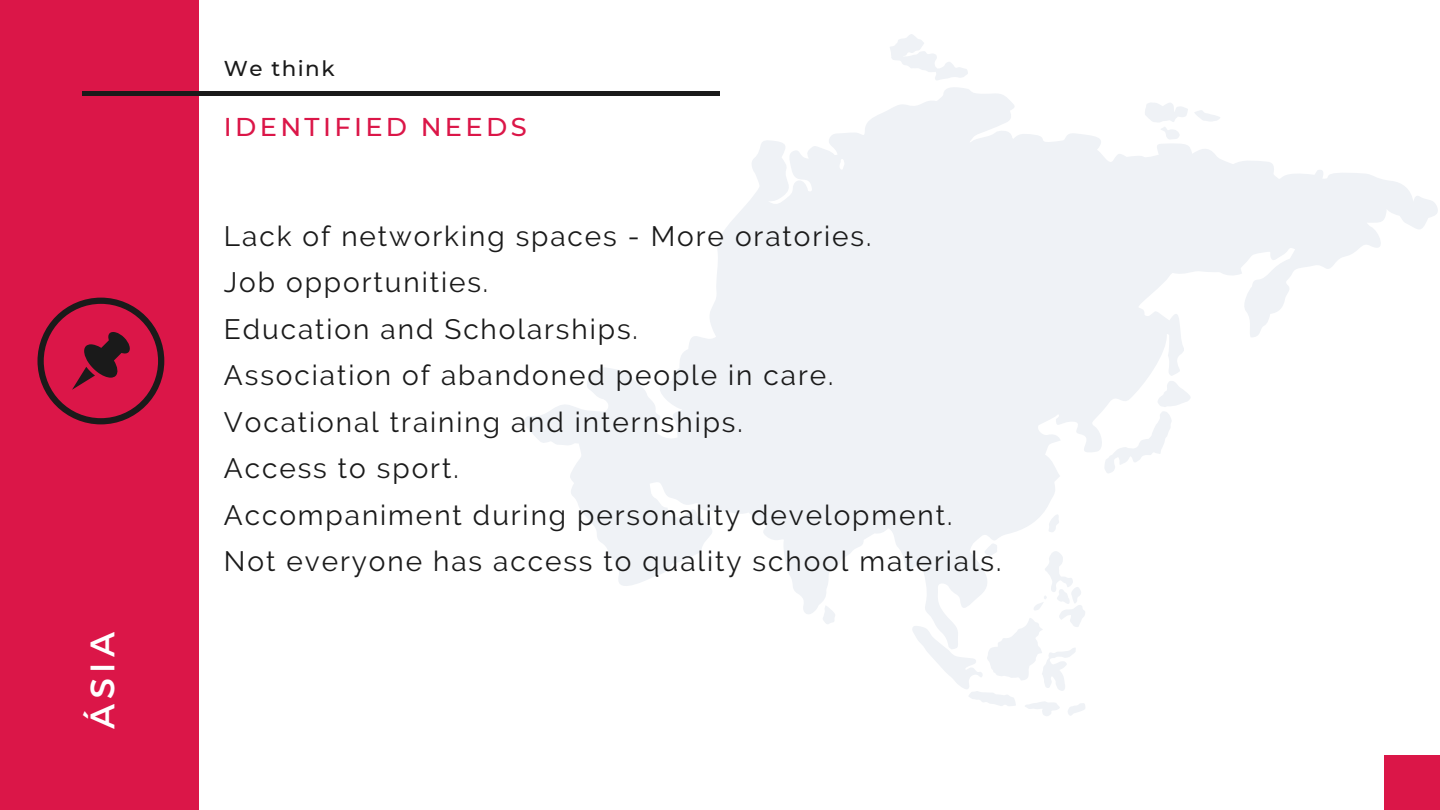
<style>
.page{position:relative;width:1440px;height:810px;background:#fff}
.page>*{position:absolute;margin:0;border:0;box-sizing:border-box;transform-origin:0 0}
.t1{font:34px "Montserrat";color:#fff}
.t2{font:28px/46.5px "Raleway";letter-spacing:.07em;color:#1a1a1a}
.t3{font:500 25.7px "Montserrat";letter-spacing:.13em;color:#db1648}
.t4{font:500 21.4px "Montserrat";letter-spacing:.07em;color:#1a1a1a}
</style>
<div class="page">
<div style="left:0;top:0;width:200px;height:810px;background:#db1648"></div>
<hr style="left:82px;top:91px;width:638px;height:4px;background:#1a1a1a">
<div style="left:1385px;top:755px;width:55px;height:55px;background:#db1648"></div>
<svg style="left:38px;top:298px;width:126px;height:126px"></svg>
<svg style="left:890px;top:34px;width:78px;height:46px"></svg>
<svg style="left:926px;top:649px;width:159px;height:67px"></svg>
<svg style="left:1415px;top:203px;width:17px;height:20px"></svg>
<svg style="left:530px;top:92px;width:882px;height:554px"></svg>
<svg style="left:538px;top:95px;width:869px;height:502px;fill:#f5f7f9"></svg>
<p class="t1" style="left:80px;top:729px;width:98px;rotate:-90deg">ÁSIA</p>
<p class="t4" style="left:224px;top:56px;width:112px">We think</p>
<p class="t3" style="left:224px;top:111px;width:304px">IDENTIFIED NEEDS</p>
<p class="t2" style="left:224px;top:212px;width:779px">Lack of networking spaces - More oratories.<br>Job opportunities.<br>Education and Scholarships.<br>Association of abandoned people in care.<br>Vocational training and internships.<br>Access to sport.<br>Accompaniment during personality development.<br>Not everyone has access to quality school materials.</p>
</div>
